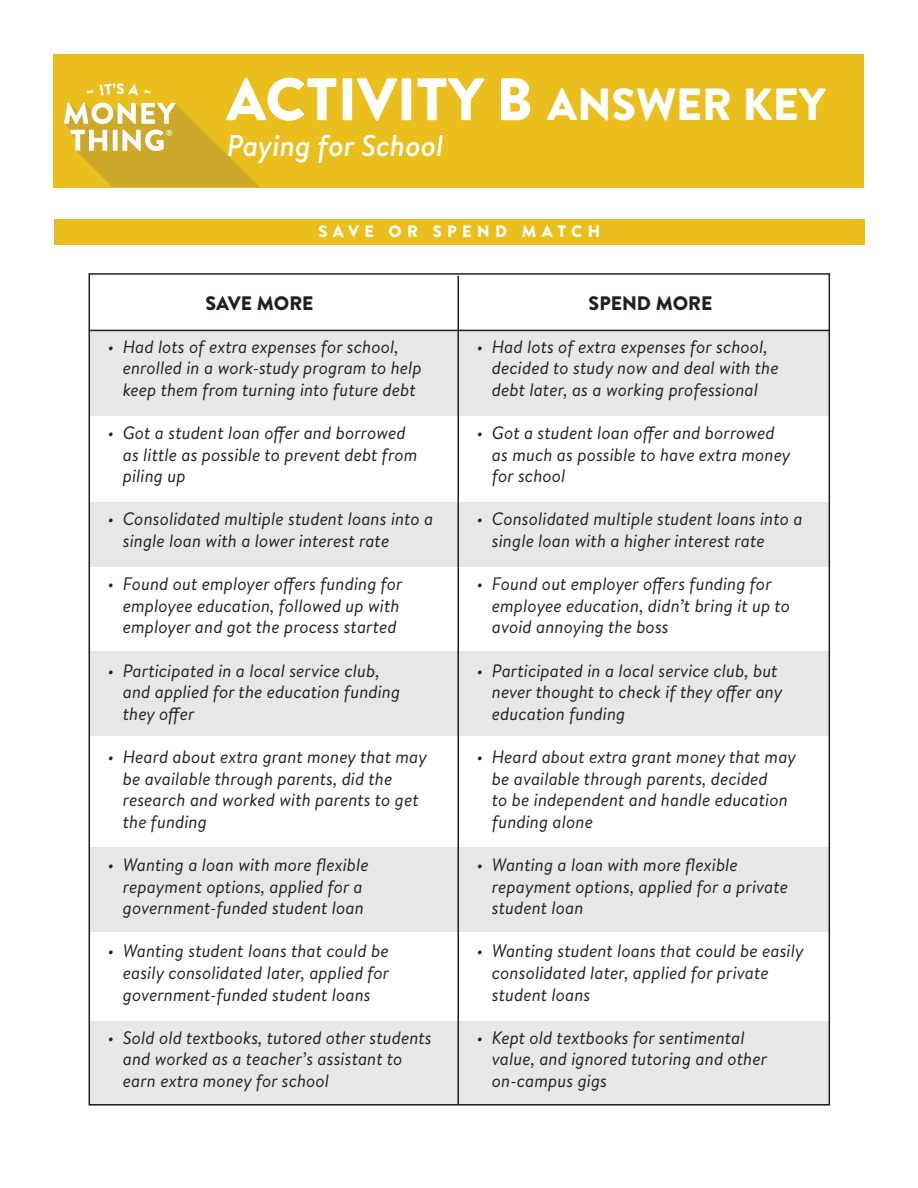
<style>
.page{position:relative;width:918px;height:1188px;background:#fff}
.page>*{position:absolute;margin:0;border:0;box-sizing:border-box;transform-origin:0 0}
.t1{font:900 60px "Brandon Text";color:#fff}
.t2{font:italic 500 30px "Brandon Text";color:#fff}
.Directions{font:900 19.5px "Brandon Text";color:#231f20}
.t3{font:italic 18px/21.6px "Brandon Text";color:#231f20}
.Subhead_-_White{font:900 16.5px "Brandon Text";letter-spacing:.325em;color:#fff}
.s1{font-size:45px}
</style>
<div class="page">
<div style="left:89px;top:331px;width:740px;height:85px;background:#e6e7e9"></div>
<div style="left:89px;top:651px;width:740px;height:85px;background:#e6e7e9"></div>
<div style="left:89px;top:847px;width:740px;height:85px;background:#e6e7e9"></div>
<div style="left:89px;top:1021px;width:740px;height:85px;background:#e6e7e9"></div>
<div style="left:89px;top:502px;width:740px;height:65px;background:#e6e7e9"></div>
<hr style="left:89px;top:330px;width:740px;height:1px;background:#231f20">
<hr style="left:458px;top:276px;width:1px;height:829px;background:#231f20">
<div style="left:54px;top:219px;width:811px;height:26px;background:#eabe1d"></div>
<div style="left:54px;top:54px;width:810px;height:133px;background:#eabe1d"></div>
<svg style="left:100px;top:83px;width:38px;height:12px"></svg>
<svg style="left:87px;top:90px;width:6px;height:4px"></svg>
<svg style="left:144px;top:90px;width:7px;height:4px"></svg>
<svg style="left:64px;top:103px;width:195px;height:84px"></svg>
<p class="t1" style="left:226px;top:57px;width:601px">ACTIVITY B <span class="s1">ANSWER KEY</span></p>
<p class="t2" style="left:227px;top:125px;width:218px">Paying for School</p>
<p class="Subhead_-_White" style="left:318px;top:220px;width:283px">SAVE OR SPEND MATCH</p>
<p class="Directions" style="left:205px;top:290px;width:110px">SAVE MORE</p>
<p class="Directions" style="left:589px;top:290px;width:125px">SPEND MORE</p>
<p class="t3" style="left:123px;top:335px;width:301px;text-indent:-15px">• Had lots of extra expenses for school, enrolled in a work-study program to help keep them from turning into future debt</p>
<p class="t3" style="left:123px;top:421px;width:296px;text-indent:-15px">• Got a student loan offer and borrowed as little as possible to prevent debt from piling up</p>
<p class="t3" style="left:123px;top:508px;width:312px;text-indent:-15px">• Consolidated multiple student loans into a single loan with a lower interest rate</p>
<p class="t3" style="left:123px;top:573px;width:281px;text-indent:-15px">• Found out employer offers funding for employee education, followed up with employer and got the process started</p>
<p class="t3" style="left:123px;top:659px;width:279px;text-indent:-15px">• Participated in a local service club, and applied for the education funding they offer</p>
<p class="t3" style="left:123px;top:745px;width:306px;text-indent:-15px">• Heard about extra grant money that may be available through parents, did the research and worked with parents to get the funding</p>
<p class="t3" style="left:108px;top:853px;width:262px;text-align:center">• Wanting a loan with more flexible repayment options, applied for a government-funded student loan</p>
<p class="t3" style="left:123px;top:940px;width:268px;text-align:justify;text-indent:-15px">• Wanting student loans that could be easily consolidated later, applied for government-funded student loans</p>
<p class="t3" style="left:123px;top:1026px;width:310px;text-indent:-15px">• Sold old textbooks, tutored other students and worked as a teacher’s assistant to earn extra money for school</p>
<p class="t3" style="left:492px;top:335px;width:288px;text-indent:-15px">• Had lots of extra expenses for school, decided to study now and deal with the debt later, as a working professional</p>
<p class="t3" style="left:492px;top:421px;width:300px;text-indent:-15px">• Got a student loan offer and borrowed as much as possible to have extra money for school</p>
<p class="t3" style="left:492px;top:508px;width:312px;text-indent:-15px">• Consolidated multiple student loans into a single loan with a higher interest rate</p>
<p class="t3" style="left:492px;top:573px;width:300px;text-indent:-15px">• Found out employer offers funding for employee education, didn’t bring it up to avoid annoying the boss</p>
<p class="t3" style="left:492px;top:659px;width:292px;text-indent:-15px">• Participated in a local service club, but never thought to check if they offer any education funding</p>
<p class="t3" style="left:492px;top:745px;width:306px;text-indent:-15px">• Heard about extra grant money that may be available through parents, decided<br>to be independent and handle education funding alone</p>
<p class="t3" style="left:492px;top:853px;width:298px;text-indent:-15px">• Wanting a loan with more flexible repayment options, applied for a private student loan</p>
<p class="t3" style="left:492px;top:940px;width:313px;text-indent:-15px">• Wanting student loans that could be easily consolidated later, applied for private student loans</p>
<p class="t3" style="left:492px;top:1026px;width:277px;text-indent:-15px">• Kept old textbooks for sentimental value, and ignored tutoring and other on-campus gigs</p>
</div>
